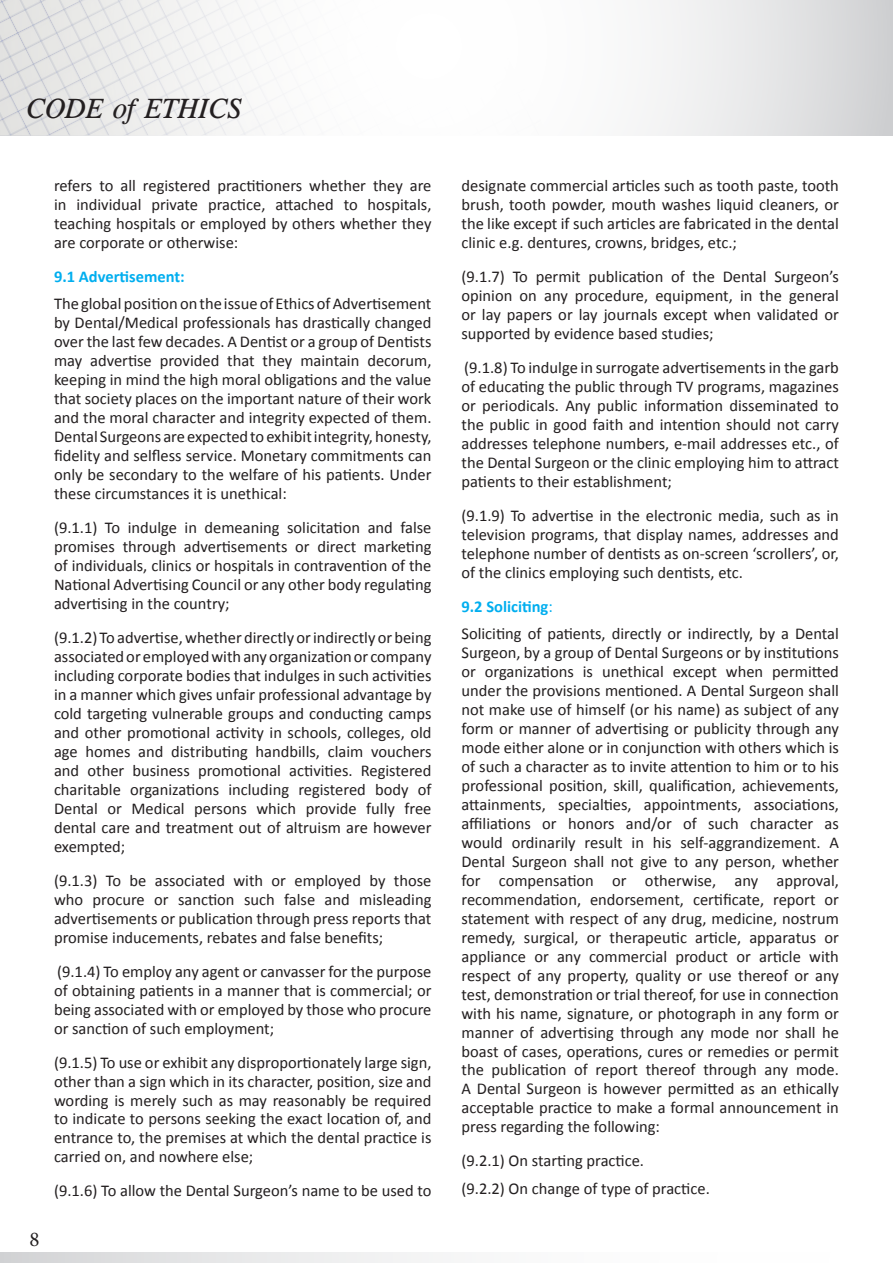
<style>
.page{position:relative;width:893px;height:1263px;background:#fff}
.page>*{position:absolute;margin:0;border:0;box-sizing:border-box;transform-origin:0 0}
.t1{font:italic 28.5px "Times Cg ATT";color:#231f20}
.t2{font:21px "Minion Pro";color:#231f20}
.t3{font:16.5px/19px "Calibri";color:#231f20;text-align:justify}
.t4{font:700 16.5px "Calibri";color:#00aeef}
.s1{font-weight:700;color:#00aeef}
.s2{color:#00aeef}
</style>
<div class="page">
<svg style="left:644px;top:0;width:248px;height:135px"></svg>
<img style="left:0;top:0;width:300px;height:135px">
<hr style="left:892px;top:0;width:1px;height:135px;background:#cdced0">
<svg style="left:0;top:1252px;width:433px;height:11px;fill:#e6e7e8"></svg>
<h1 class="t1" style="left:26px;top:92px;width:217px">CODE of ETHICS</h1>
<p class="t2" style="left:29px;top:1225px;width:12px">8</p>
<p class="t3" style="left:54px;top:176px;width:379px">refers to all registered practitioners whether they are in individual private practice, attached to hospitals, teaching hospitals or employed by others whether they are corporate or otherwise:</p>
<p class="t4" style="left:54px;top:266px;width:132px">9.1 Advertisement:</p>
<p class="t3" style="left:54px;top:294px;width:379px">The global position on the issue of Ethics of Advertisement by Dental/Medical professionals has drastically changed over the last few decades. A Dentist or a group of Dentists may advertise provided that they maintain decorum, keeping in mind the high moral obligations and the value that society places on the important nature of their work and the moral character and integrity expected of them.<br>Dental Surgeons are expected to exhibit integrity, honesty, fidelity and selfless service. Monetary commitments can only be secondary to the welfare of his patients. Under these circumstances it is unethical:</p>
<p class="t3" style="left:54px;top:518px;width:379px">(9.1.1) To indulge in demeaning solicitation and false promises through advertisements or direct marketing of individuals, clinics or hospitals in contravention of the National Advertising Council or any other body regulating advertising in the country;</p>
<p class="t3" style="left:54px;top:628px;width:379px">(9.1.2) To advertise, whether directly or indirectly or being associated or employed with any organization or company including corporate bodies that indulges in such activities in a manner which gives unfair professional advantage by cold targeting vulnerable groups and conducting camps and other promotional activity in schools, colleges, old age homes and distributing handbills, claim vouchers and other business promotional activities. Registered charitable organizations including registered body of Dental or Medical persons which provide fully free dental care and treatment out of altruism are however exempted;</p>
<p class="t3" style="left:54px;top:871px;width:379px">(9.1.3) To be associated with or employed by those who procure or sanction such false and misleading advertisements or publication through press reports that promise inducements, rebates and false benefits;</p>
<p class="t3" style="left:54px;top:962px;width:379px">(9.1.4) To employ any agent or canvasser for the purpose of obtaining patients in a manner that is commercial; or being associated with or employed by those who procure or sanction of such employment;</p>
<p class="t3" style="left:54px;top:1052px;width:379px">(9.1.5) To use or exhibit any disproportionately large sign, other than a sign which in its character, position, size and wording is merely such as may reasonably be required to indicate to persons seeking the exact location of, and entrance to, the premises at which the dental practice is carried on, and nowhere else;</p>
<p class="t3" style="left:54px;top:1181px;width:379px">(9.1.6) To allow the Dental Surgeon’s name to be used to</p>
<p class="t3" style="left:461px;top:176px;width:379px">designate commercial articles such as tooth paste, tooth brush, tooth powder, mouth washes liquid cleaners, or the like except if such articles are fabricated in the dental clinic e.g. dentures, crowns, bridges, etc.;</p>
<p class="t3" style="left:461px;top:267px;width:379px">(9.1.7) To permit publication of the Dental Surgeon’s opinion on any procedure, equipment, in the general or lay papers or lay journals except when validated or supported by evidence based studies;</p>
<p class="t3" style="left:461px;top:358px;width:379px">(9.1.8) To indulge in surrogate advertisements in the garb of educating the public through TV programs, magazines or periodicals. Any public information disseminated to the public in good faith and intention should not carry addresses telephone numbers, e-mail addresses etc., of the Dental Surgeon or the clinic employing him to attract patients to their establishment;</p>
<p class="t3" style="left:461px;top:506px;width:379px">(9.1.9) To advertise in the electronic media, such as in television programs, that display names, addresses and telephone number of dentists as on-screen ‘scrollers’, or, of the clinics employing such dentists, etc.</p>
<p class="t3" style="left:461px;top:592px;width:379px;line-height:27.5px"><span class="s1">9.2 Soliciting</span><span class="s2">:<br></span>Soliciting of patients, directly or indirectly, by a Dental</p>
<p class="t3" style="left:461px;top:643px;width:379px">Surgeon, by a group of Dental Surgeons or by institutions or organizations is unethical except when permitted under the provisions mentioned. A Dental Surgeon shall not make use of himself (or his name) as subject of any form or manner of advertising or publicity through any mode either alone or in conjunction with others which is of such a character as to invite attention to him or to his professional position, skill, qualification, achievements, attainments, specialties, appointments, associations, affiliations or honors and/or of such character as would ordinarily result in his self-aggrandizement. A Dental Surgeon shall not give to any person, whether for compensation or otherwise, any approval, recommendation, endorsement, certificate, report or statement with respect of any drug, medicine, nostrum remedy, surgical, or therapeutic article, apparatus or appliance or any commercial product or article with respect of any property, quality or use thereof or any test, demonstration or trial thereof, for use in connection with his name, signature, or photograph in any form or manner of advertising through any mode nor shall he boast of cases, operations, cures or remedies or permit the publication of report thereof through any mode.<br>A Dental Surgeon is however permitted as an ethically acceptable practice to make a formal announcement in press regarding the following:</p>
<p class="t3" style="left:461px;top:1147px;width:250px;line-height:27.5px">(9.2.1) On starting practice.<br>(9.2.2) On change of type of practice.</p>
</div>
